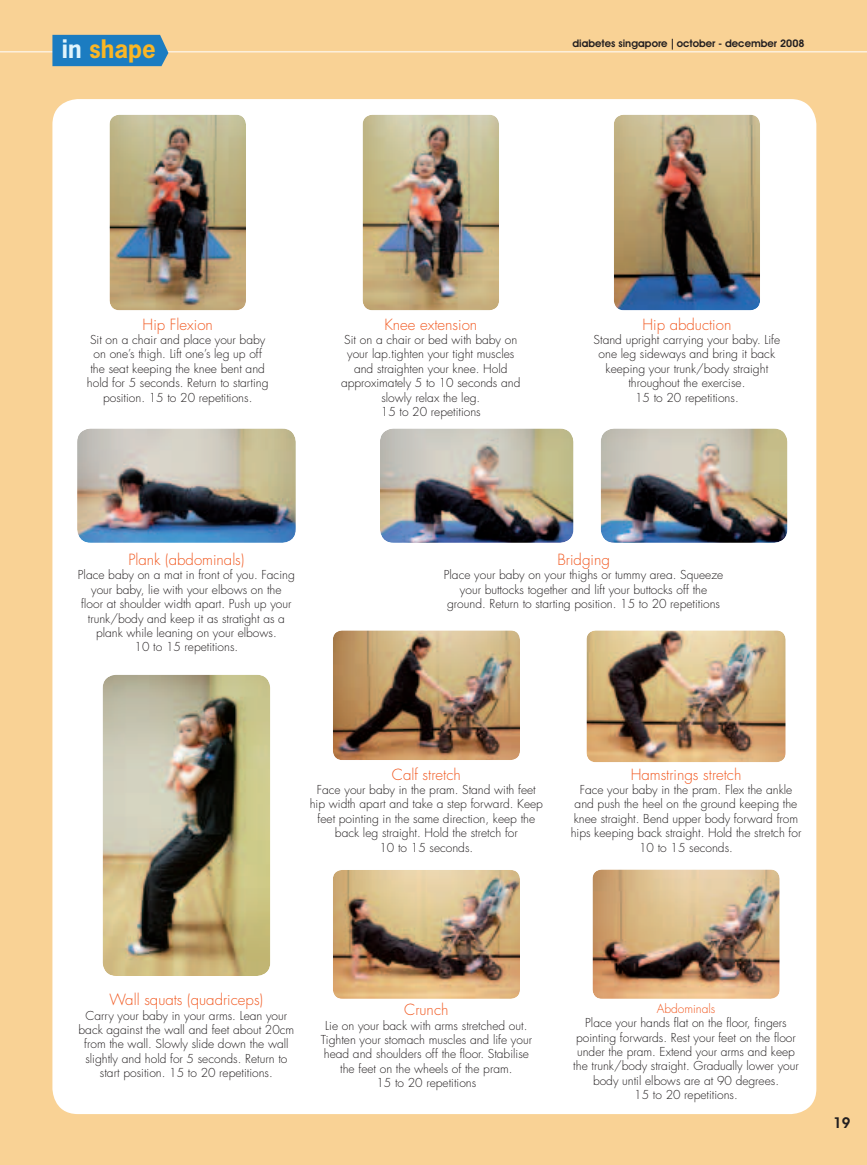
<style>
.page{position:relative;width:867px;height:1165px;background:#f9d295}
.page>*{position:absolute;margin:0;border:0;box-sizing:border-box;transform-origin:0 0}
.t1{font:700 24px "News Gothic Std";color:#fab625}
.t2{font:300 15px "Futura";color:#f15921}
.t3{font:600 15px "Avant Garde IT Cby BT";color:#231f20}
.t4{font:300 12px/14.4px "Futura";color:#231f20;text-align:center}
.t5{font:300 12px "Futura";color:#f15921}
.t6{font:600 10.5px "Avant Garde IT Cby BT";color:#231f20}
.s1{color:#e0f4fc}
</style>
<div class="page">
<div style="left:52px;top:99px;width:764px;height:1015px;background:#fff;border-radius:26px"></div>
<img style="left:109px;top:115px;width:137px;height:195px;border-radius:10px">
<img style="left:614px;top:115px;width:146px;height:195px;border-radius:10px">
<img style="left:77px;top:428px;width:219px;height:115px;border-radius:13px">
<img style="left:380px;top:428px;width:193px;height:115px;border-radius:13px">
<img style="left:600px;top:428px;width:187px;height:115px;border-radius:13px">
<img style="left:103px;top:674px;width:167px;height:302px;border-radius:13px">
<img style="left:333px;top:630px;width:187px;height:130px;border-radius:9px">
<img style="left:586px;top:630px;width:199px;height:132px;border-radius:9px">
<img style="left:333px;top:870px;width:187px;height:129px;border-radius:9px">
<img style="left:592px;top:869px;width:187px;height:130px;border-radius:9px">
<img style="left:362px;top:115px;width:137px;height:195px;border-radius:10px">
<hr style="left:0;top:51px;width:867px;height:1px;background:#fff">
<div style="left:52px;top:35px;width:116px;height:31px;background:#1b7cc1"></div>
<h1 class="t1" style="left:62px;top:40px;width:95px"><span class="s1">in</span> shape</h1>
<p class="t6" style="left:572px;top:39px;width:233px">diabetes singapore october - december 2008</p>
<p class="t2" style="left:143px;top:317px;width:72px">Hip Flexion</p>
<p class="t4" style="left:87px;top:333px;width:183px">Sit on a chair and place your baby on one’s thigh. Lift one’s leg up off the seat keeping the knee bent and hold for 5 seconds. Return to starting position. 15 to 20 repetitions.</p>
<p class="t2" style="left:384px;top:317px;width:94px">Knee extension</p>
<p class="t4" style="left:341px;top:333px;width:181px">Sit on a chair or bed with baby on your lap.tighten your tight muscles and straighten your knee. Hold approximately 5 to 10 seconds and slowly relax the leg.<br>15 to 20 repetitions</p>
<p class="t2" style="left:642px;top:317px;width:90px">Hip abduction</p>
<p class="t4" style="left:593px;top:333px;width:188px">Stand upright carrying your baby. Life one leg sideways and bring it back keeping your trunk/body straight throughout the exercise.<br>15 to 20 repetitions.</p>
<p class="t2" style="left:128px;top:552px;width:118px">Plank (abdominals)</p>
<p class="t4" style="left:78px;top:569px;width:218px">Place baby on a mat in front of you. Facing your baby, lie with your elbows on the<br>floor at shoulder width apart. Push up your trunk/body and keep it as stratight as a plank while leaning on your elbows.<br>10 to 15 repetitions.</p>
<p class="t2" style="left:557px;top:552px;width:54px">Bridging</p>
<p class="t4" style="left:444px;top:569px;width:281px">Place your baby on your thighs or tummy area. Squeeze your buttocks together and lift your buttocks off the ground. Return to starting position. 15 to 20 repetitions</p>
<p class="t2" style="left:392px;top:767px;width:70px">Calf stretch</p>
<p class="t4" style="left:310px;top:783px;width:235px">Face your baby in the pram. Stand with feet hip width apart and take a step forward. Keep feet pointing in the same direction, keep the back leg straight. Hold the stretch for<br>10 to 15 seconds.</p>
<p class="t2" style="left:630px;top:767px;width:112px">Hamstrings stretch</p>
<p class="t4" style="left:570px;top:783px;width:232px">Face your baby in the pram. Flex the ankle and push the heel on the ground keeping the knee straight. Bend upper body forward from hips keeping back straight. Hold the stretch for 10 to 15 seconds.</p>
<p class="t2" style="left:110px;top:993px;width:155px">Wall squats (quadriceps)</p>
<p class="t4" style="left:79px;top:1009px;width:217px">Carry your baby in your arms. Lean your back against the wall and feet about 20cm from the wall. Slowly slide down the wall slightly and hold for 5 seconds. Return to start position. 15 to 20 repetitions.</p>
<p class="t2" style="left:404px;top:1002px;width:46px">Crunch</p>
<p class="t4" style="left:321px;top:1019px;width:213px">Lie on your back with arms stretched out.<br>Tighten your stomach muscles and life your head and shoulders off the floor. Stabilise the feet on the wheels of the pram.<br>15 to 20 repetitions</p>
<p class="t5" style="left:657px;top:1003px;width:60px">Abdominals</p>
<p class="t4" style="left:573px;top:1016px;width:227px">Place your hands flat on the floor, fingers pointing forwards. Rest your feet on the floor under the pram. Extend your arms and keep the trunk/body straight. Gradually lower your body until elbows are at 90 degrees.<br>15 to 20 repetitions.</p>
<p class="t3" style="left:833px;top:1117px;width:19px">19</p>
</div>
